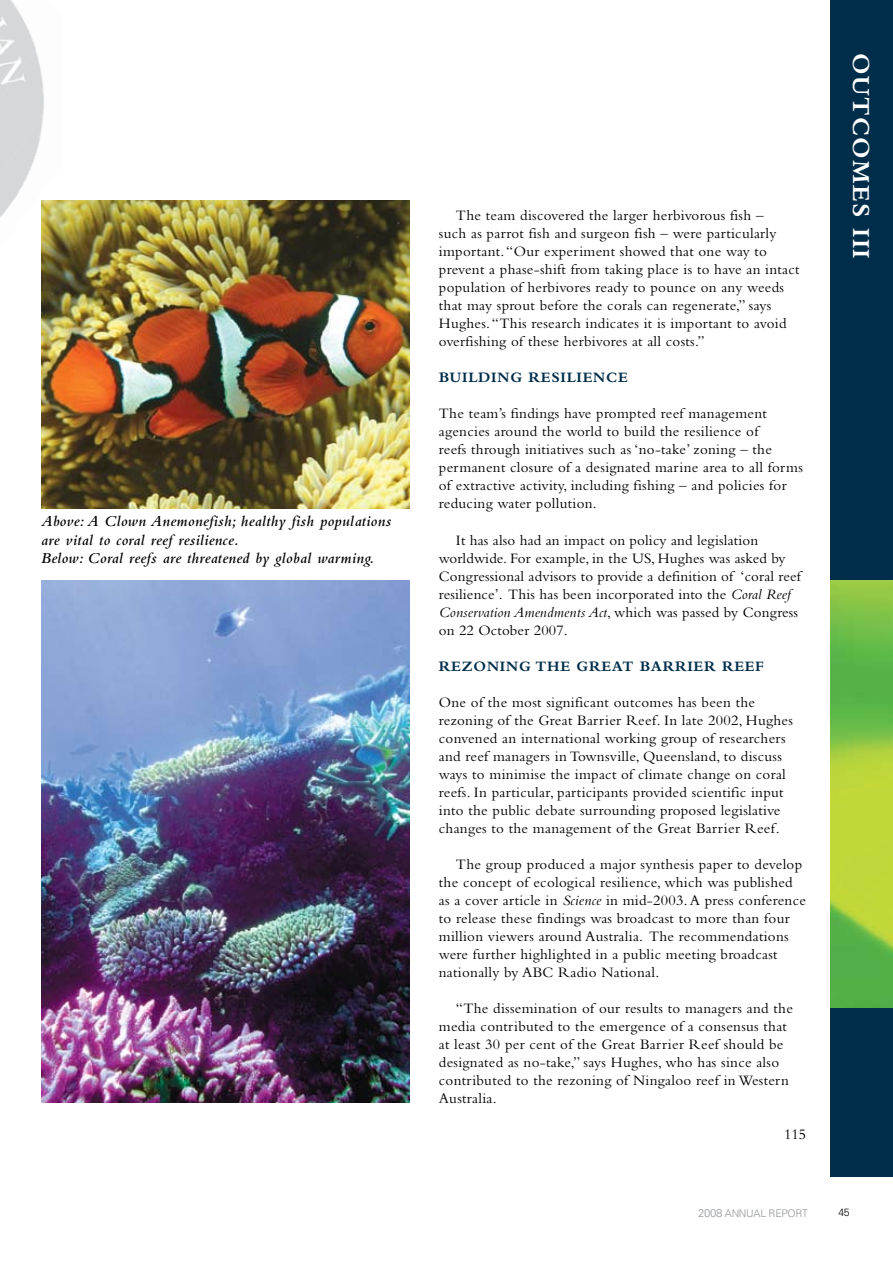
<style>
.page{position:relative;width:893px;height:1263px;background:#fff}
.page>*{position:absolute;margin:0;border:0;box-sizing:border-box;transform-origin:0 0}
.t1{font:700 25.5px "Bembo";letter-spacing:.05em;color:#fff}
.t2{font:italic 600 15.75px/18px "Bembo";letter-spacing:.025em;color:#000}
.t3{font:15px/18px "Bembo";letter-spacing:.02em;color:#000}
.t4{font:700 15px "Bembo";letter-spacing:.05em;color:#002d4a}
.t5{font:300 10.5px "Univers";letter-spacing:-.025em;color:#939598}
.t6{font:300 10.5px "Univers";color:#000}
.s1{font-style:italic}
.s2{font-size:11.25px}
</style>
<div class="page">
<div style="left:831px;top:0;width:62px;height:1176px;background:#002d4a"></div>
<img style="left:831px;top:580px;width:62px;height:428px">
<img style="left:41px;top:200px;width:368px;height:308px">
<img style="left:41px;top:580px;width:368px;height:522px">
<img style="left:0;top:0;width:63px;height:248px">
<img style="left:0;top:13px;width:63px;height:161px">
<img style="left:0;top:80px;width:9px;height:19px">
<p class="t2" style="left:41px;top:512px;width:351px">Above: A Clown Anemonefish; healthy fish populations are vital to coral reef resilience.<br>Below: Coral reefs are threatened by global warming.</p>
<p class="t3" style="left:439px;top:206px;width:362px;text-indent:17px">The team discovered the larger herbivorous fish –<br>such as parrot fish and surgeon fish – were particularly important. “Our experiment showed that one way to prevent a phase-shift from taking place is to have an intact population of herbivores ready to pounce on any weeds that may sprout before the corals can regenerate,” says Hughes. “This research indicates it is important to avoid overfishing of these herbivores at all costs.”</p>
<p class="t4" style="left:439px;top:369px;width:190px">BUILDING RESILIENCE</p>
<p class="t3" style="left:439px;top:404px;width:365px">The team’s findings have prompted reef management agencies around the world to build the resilience of<br>reefs through initiatives such as ‘no-take’ zoning – the permanent closure of a designated marine area to all forms of extractive activity, including fishing – and policies for reducing water pollution.</p>
<p class="t3" style="left:439px;top:530px;width:363px;text-indent:17px">It has also had an impact on policy and legislation worldwide. For example, in the US, Hughes was asked by Congressional advisors to provide a definition of ‘coral reef resilience’. This has been incorporated into the <span class="s1">Coral Reef Conservation Amendments Act</span>, which was passed by Congress on 22 October 2007.</p>
<p class="t4" style="left:439px;top:657px;width:327px">REZONING THE GREAT BARRIER REEF</p>
<p class="t3" style="left:439px;top:692px;width:356px">One of the most significant outcomes has been the rezoning of the Great Barrier Reef. In late 2002, Hughes convened an international working group of researchers and reef managers in Townsville, Queensland, to discuss ways to minimise the impact of climate change on coral reefs. In particular, participants provided scientific input into the public debate surrounding proposed legislative changes to the management of the Great Barrier Reef.</p>
<p class="t3" style="left:439px;top:854px;width:369px;text-indent:17px">The group produced a major synthesis paper to develop the concept of ecological resilience, which was published as a cover article in <span class="s1">Science</span> in mid-2003. A press conference to release these findings was broadcast to more than four million viewers around Australia. The recommendations were further highlighted in a public meeting broadcast nationally by ABC Radio National.</p>
<p class="t3" style="left:439px;top:998px;width:356px;text-indent:17px">“The dissemination of our results to managers and the media contributed to the emergence of a consensus that at least 30 per cent of the Great Barrier Reef should be designated as no-take,” says Hughes, who has since also contributed to the rezoning of Ningaloo reef in Western Australia.</p>
<p class="t3" style="left:784px;top:1124px;width:24px">115</p>
<h1 class="t1" style="left:875px;top:53px;width:207px;rotate:90deg">OUTCOMES III</h1>
<p class="t5" style="left:698px;top:1206px;width:111px"><span class="s2">2008</span> ANNUAL REPORT</p>
<p class="t6" style="left:838px;top:1206px;width:13px">45</p>
</div>
